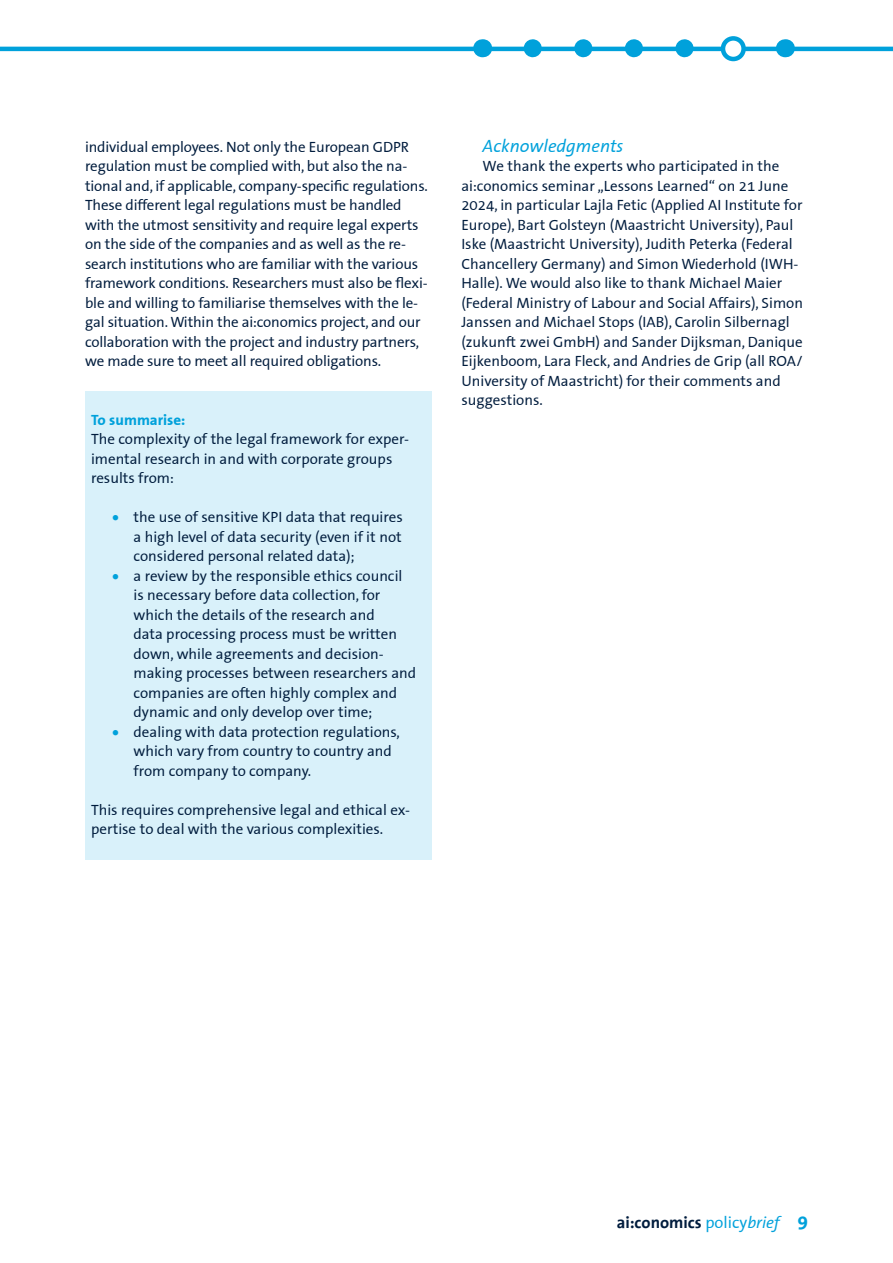
<style>
.page{position:relative;width:893px;height:1263px;background:#fff}
.page>*{position:absolute;margin:0;border:0;box-sizing:border-box;transform-origin:0 0}
.Heading_3{font:italic 18px "The Sans Correspondence";color:#00a1db}
.t1{font:700 16.5px "The Sans";color:#001c3d}
.Bodytext{font:15px/19.5px "The Sans Correspondence";color:#001c3d}
.Bodytext_niet_inspring{font:15px/19.5px "The Sans Correspondence";color:#001c3d}
.Bodytext_niet_inspring-2{font:700 15px "The Sans Correspondence";color:#00a1db}
.s1{color:#00a1db}
.s2{font-family:"The Sans Correspondence";font-weight:400;color:#00a1db}
.s3{font-family:"The Sans Correspondence";font-weight:400;font-style:italic;color:#00a1db}
.s4{font-family:"The Sans Correspondence";font-size:19.5px;color:#00a1db}
</style>
<div class="page">
<svg style="left:533px;top:39px;width:227px;height:18px"></svg>
<svg style="left:482px;top:39px;width:1px;height:18px"></svg>
<svg style="left:785px;top:39px;width:1px;height:18px"></svg>
<hr style="left:0;top:47px;width:893px;height:4px;background:#00a1db">
<svg style="left:723px;top:38px;width:21px;height:21px"></svg>
<div style="left:721px;top:36px;width:25px;height:25px;border:4px solid #00a1db;border-radius:50%"></div>
<div style="left:85px;top:392px;width:347px;height:468px;background:#d9f1fa"></div>
<p class="Bodytext" style="left:85px;top:137px;width:344px">individual employees. Not only the European GDPR regulation must be complied with, but also the na&shy;tional and, if applicable, company-specific regulations.<br>These different legal regulations must be handled with the utmost sensitivity and require legal experts on the side of the companies and as well as the re&shy;search institutions who are familiar with the various framework conditions. Researchers must also be flexi&shy;ble and willing to familiarise themselves with the le&shy;gal situation. Within the ai:conomics project, and our collaboration with the project and industry partners, we made sure to meet all required obligations.</p>
<p class="Bodytext_niet_inspring-2" style="left:91px;top:411px;width:96px">To summarise:</p>
<p class="Bodytext_niet_inspring" style="left:91px;top:430px;width:320px">The complexity of the legal framework for exper&shy;imental research in and with corporate groups results from:</p>
<p class="Bodytext" style="left:134px;top:508px;width:271px;text-align:justify;text-indent:-21px"><span class="s1">•</span> the use of sensitive KPI data that requires a high level of data security (even if it not considered personal related data);</p>
<p class="Bodytext" style="left:134px;top:566px;width:284px;text-indent:-21px"><span class="s1">•</span> a review by the responsible ethics council is necessary before data collection, for which the details of the research and<br>data processing process must be written down, while agreements and decision&shy;making processes between researchers and companies are often highly complex and dynamic and only develop over time;</p>
<p class="Bodytext" style="left:134px;top:722px;width:268px;text-indent:-21px"><span class="s1">•</span> dealing with data protection regulations, which vary from country to country and from company to company.</p>
<p class="Bodytext_niet_inspring" style="left:91px;top:800px;width:320px">This requires comprehensive legal and ethical ex&shy;pertise to deal with the various complexities.</p>
<h3 class="Heading_3" style="left:483px;top:136px;width:142px">Acknowledgments</h3>
<p class="Bodytext" style="left:461px;top:157px;width:343px;text-indent:21px">We thank the experts who participated in the ai:conomics seminar „Lessons Learned“ on 21 June 2024, in particular Lajla Fetic (Applied AI Institute for Europe), Bart Golsteyn (Maastricht University), Paul Iske (Maastricht University), Judith Peterka (Federal Chancellery Germany) and Simon Wiederhold (IWH-Halle). We would also like to thank Michael Maier (Federal Ministry of Labour and Social Affairs), Simon Janssen and Michael Stops (IAB), Carolin Silbernagl (zukunft zwei GmbH) and Sander Dijksman, Danique Eijkenboom, Lara Fleck, and Andries de Grip (all ROA/ University of Maastricht) for their comments and suggestions.</p>
<p class="t1" style="left:617px;top:1208px;width:193px">ai:conomics <span class="s2">policy</span><span class="s3">brief</span> <span class="s4">9</span></p>
</div>
